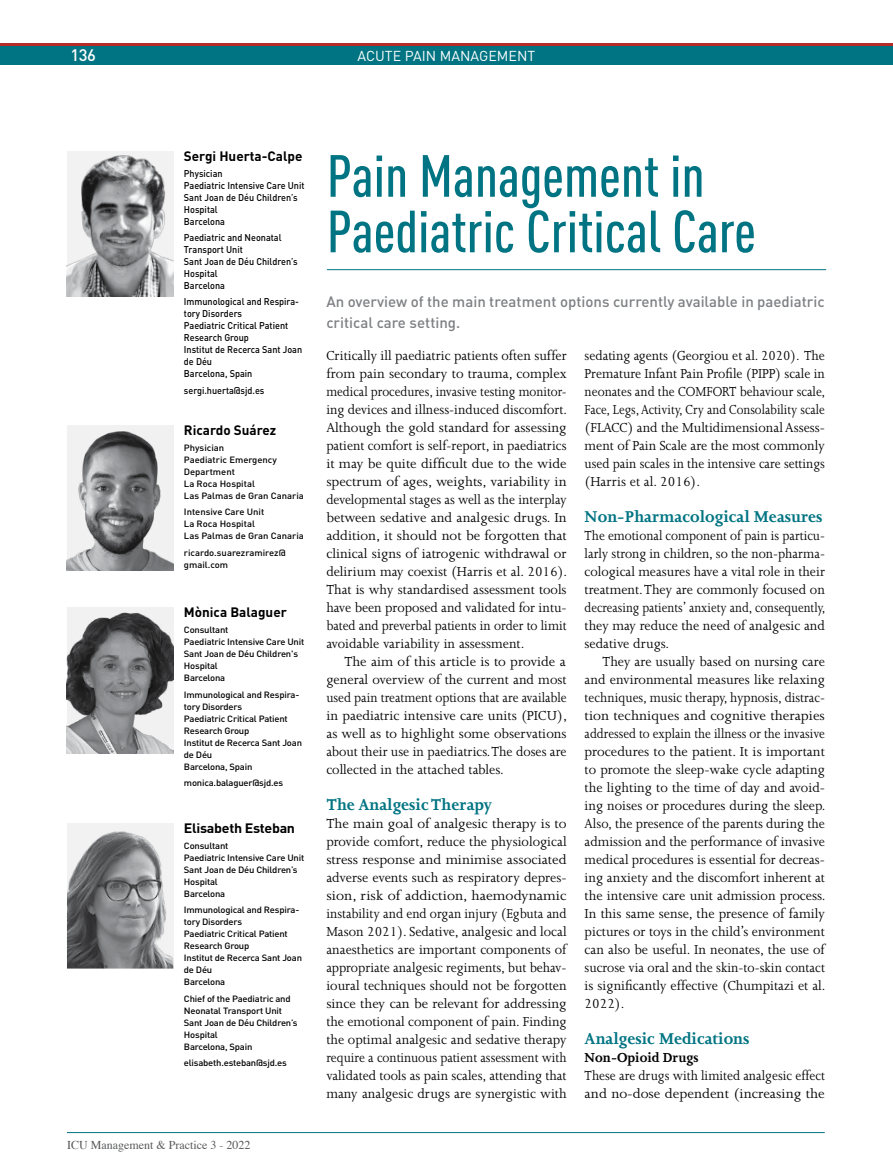
<style>
.page{position:relative;width:893px;height:1174px;background:#fff}
.page>*{position:absolute;margin:0;border:0;box-sizing:border-box;transform-origin:0 0}
.t1{font:500 58.5px/55.5px "DIN Cond";color:#007482}
.t2{font:700 18px "Joanna";color:#007482}
.t3{font:500 16.5px "DIN Pro";color:#fff}
.t4{font:15px/18px "Joanna";color:#000;text-align:justify}
.t5{font:15px/18px "Joanna";color:#000;text-align:justify;scale:.94 1}
.t6{font:15px/18px "Joanna";color:#000;text-align:justify;scale:.91 1}
.t7{font:500 15px/21px "DIN Pro";color:#7e8083}
.t8{font:15px/18px "Joanna";color:#000;scale:.92 1}
.t9{font:700 15px "Joanna";color:#000}
.t10{font:14.25px "DIN";color:#fff}
.t11{font:700 13.5px "DIN Pro";color:#000}
.t12{font:700 13.5px "DIN Pro";letter-spacing:-.02em;color:#000;scale:1.05 1}
.t13{font:12px "Times";color:#58595b}
.t14{font:500 9.75px/12px "DIN Pro";color:#000;scale:.93 1}
.t15{font:500 9px/12px "DIN Pro";letter-spacing:-.02em;color:#000;scale:1.05 1}
.t16{font:500 9px/12px "DIN Pro";color:#000;scale:1.05 1}
</style>
<div class="page">
<div style="left:0;top:46px;width:893px;height:19px;background:#007482"></div>
<hr style="left:0;top:44px;width:893px;height:2px;background:#b62d27">
<hr style="left:67px;top:1132px;width:758px;height:1px;background:#007482">
<hr style="left:327px;top:269px;width:499px;height:1px;background:#007482">
<img style="left:67px;top:607px;width:106px;height:146px">
<img style="left:67px;top:823px;width:106px;height:145px">
<img style="left:67px;top:151px;width:106px;height:145px">
<img style="left:67px;top:425px;width:106px;height:145px">
<p class="t3" style="left:71px;top:44px;width:27px">136</p>
<p class="t10" style="left:358px;top:47px;width:179px">ACUTE PAIN MANAGEMENT</p>
<p class="t11" style="left:184px;top:144px;width:120px">Sergi Huerta-Calpe</p>
<p class="t14" style="left:184px;top:167px;width:131px">Physician<br>Paediatric Intensive Care Unit<br>Sant Joan de Déu Children’s<br>Hospital<br>Barcelona</p>
<p class="t14" style="left:184px;top:231px;width:124px">Paediatric and Neonatal<br>Transport Unit<br>Sant Joan de Déu Children’s<br>Hospital<br>Barcelona</p>
<p class="t14" style="left:184px;top:295px;width:129px">Immunological and Respira&shy;tory Disorders<br>Paediatric Critical Patient<br>Research Group<br>Institut de Recerca Sant Joan de Déu<br>Barcelona, Spain</p>
<p class="t14" style="left:184px;top:384px;width:88px">sergi.huerta@sjd.es</p>
<p class="t11" style="left:184px;top:418px;width:94px">Ricardo Suárez</p>
<p class="t16" style="left:184px;top:441px;width:116px">Physician<br>Paediatric Emergency<br>Department<br>La Roca Hospital<br>Las Palmas de Gran Canaria</p>
<p class="t16" style="left:184px;top:505px;width:116px">Intensive Care Unit<br>La Roca Hospital<br>Las Palmas de Gran Canaria</p>
<p class="t16" style="left:184px;top:546px;width:98px">ricardo.suarezramirez@ gmail.com</p>
<p class="t11" style="left:184px;top:601px;width:104px">Mònica Balaguer</p>
<p class="t15" style="left:184px;top:624px;width:116px">Consultant<br>Paediatric Intensive Care Unit<br>Sant Joan de Déu Children's<br>Hospital<br>Barcelona</p>
<p class="t15" style="left:184px;top:688px;width:114px">Immunological and Respira&shy;tory Disorders<br>Paediatric Critical Patient<br>Research Group<br>Institut de Recerca Sant Joan de Déu<br>Barcelona, Spain</p>
<p class="t15" style="left:184px;top:776px;width:96px">monica.balaguer@sjd.es</p>
<p class="t12" style="left:184px;top:816px;width:107px">Elisabeth Esteban</p>
<p class="t15" style="left:184px;top:839px;width:116px">Consultant<br>Paediatric Intensive Care Unit<br>Sant Joan de Déu Children’s<br>Hospital<br>Barcelona</p>
<p class="t15" style="left:184px;top:903px;width:114px">Immunological and Respira&shy;tory Disorders<br>Paediatric Critical Patient<br>Research Group<br>Institut de Recerca Sant Joan de Déu<br>Barcelona</p>
<p class="t15" style="left:184px;top:992px;width:110px">Chief of the Paediatric and<br>Neonatal Transport Unit<br>Sant Joan de Déu Children’s<br>Hospital<br>Barcelona, Spain</p>
<p class="t15" style="left:184px;top:1056px;width:100px">elisabeth.esteban@sjd.es</p>
<p class="t13" style="left:67px;top:1134px;width:185px">ICU Management &amp; Practice 3 - 2022</p>
<h1 class="t1" style="left:327px;top:147px;width:431px">Pain Management in<br>Paediatric Critical Care</h1>
<p class="t7" style="left:326px;top:290px;width:500px">An overview of the main treatment options currently available in paediatric critical care setting.</p>
<p class="t4" style="left:326px;top:347px;width:242px">Critically ill paediatric patients often suffer from pain secondary to trauma, complex medical procedures, invasive testing monitor&shy;ing devices and illness-induced discomfort.<br>Although the gold standard for assessing patient comfort is self-report, in paediatrics it may be quite difficult due to the wide spectrum of ages, weights, variability in developmental stages as well as the interplay between sedative and analgesic drugs. In addition, it should not be forgotten that clinical signs of iatrogenic withdrawal or delirium may coexist (Harris et al. 2016).<br>That is why standardised assessment tools have been proposed and validated for intu&shy;bated and preverbal patients in order to limit avoidable variability in assessment.</p>
<p class="t4" style="left:326px;top:653px;width:242px;text-indent:18px">The aim of this article is to provide a general overview of the current and most used pain treatment options that are available in paediatric intensive care units (PICU), as well as to highlight some observations about their use in paediatrics. The doses are collected in the attached tables.</p>
<p class="t2" style="left:326px;top:795px;width:167px">The Analgesic Therapy</p>
<p class="t4" style="left:326px;top:815px;width:242px">The main goal of analgesic therapy is to provide comfort, reduce the physiological stress response and minimise associated adverse events such as respiratory depres&shy;sion, risk of addiction, haemodynamic instability and end organ injury (Egbuta and Mason 2021). Sedative, analgesic and local anaesthetics are important components of appropriate analgesic regiments, but behav&shy;ioural techniques should not be forgotten since they can be relevant for addressing the emotional component of pain. Finding the optimal analgesic and sedative therapy require a continuous patient assessment with validated tools as pain scales, attending that many analgesic drugs are synergistic with</p>
<p class="t5" style="left:585px;top:347px;width:258px">sedating agents (Georgiou et al. 2020). The Premature Infant Pain Profile (PIPP) scale in neonates and the COMFORT behaviour scale, Face, Legs, Activity, Cry and Consolability scale (FLACC) and the Multidimensional Assess&shy;ment of Pain Scale are the most commonly used pain scales in the intensive care settings (Harris et al. 2016).</p>
<p class="t2" style="left:585px;top:507px;width:239px">Non-Pharmacological Measures</p>
<p class="t6" style="left:585px;top:527px;width:266px">The emotional component of pain is particu&shy;larly strong in children, so the non-pharma&shy;cological measures have a vital role in their treatment. They are commonly focused on decreasing patients’ anxiety and, consequently, they may reduce the need of analgesic and sedative drugs.</p>
<p class="t4" style="left:585px;top:653px;width:242px;text-indent:18px">They are usually based on nursing care and environmental measures like relaxing techniques, music therapy, hypnosis, distrac&shy;tion techniques and cognitive therapies addressed to explain the illness or the invasive procedures to the patient. It is important to promote the sleep-wake cycle adapting the lighting to the time of day and avoid&shy;ing noises or procedures during the sleep.<br>Also, the presence of the parents during the admission and the performance of invasive medical procedures is essential for decreas&shy;ing anxiety and the discomfort inherent at the intensive care unit admission process.<br>In this same sense, the presence of family pictures or toys in the child’s environment can also be useful. In neonates, the use of sucrose via oral and the skin-to-skin contact is significantly effective (Chumpitazi et al.<br>2022).</p>
<p class="t2" style="left:585px;top:1029px;width:166px">Analgesic Medications</p>
<p class="t9" style="left:585px;top:1049px;width:115px">Non-Opioid Drugs</p>
<p class="t8" style="left:585px;top:1067px;width:263px">These are drugs with limited analgesic effect and no-dose dependent (increasing the</p>
</div>
